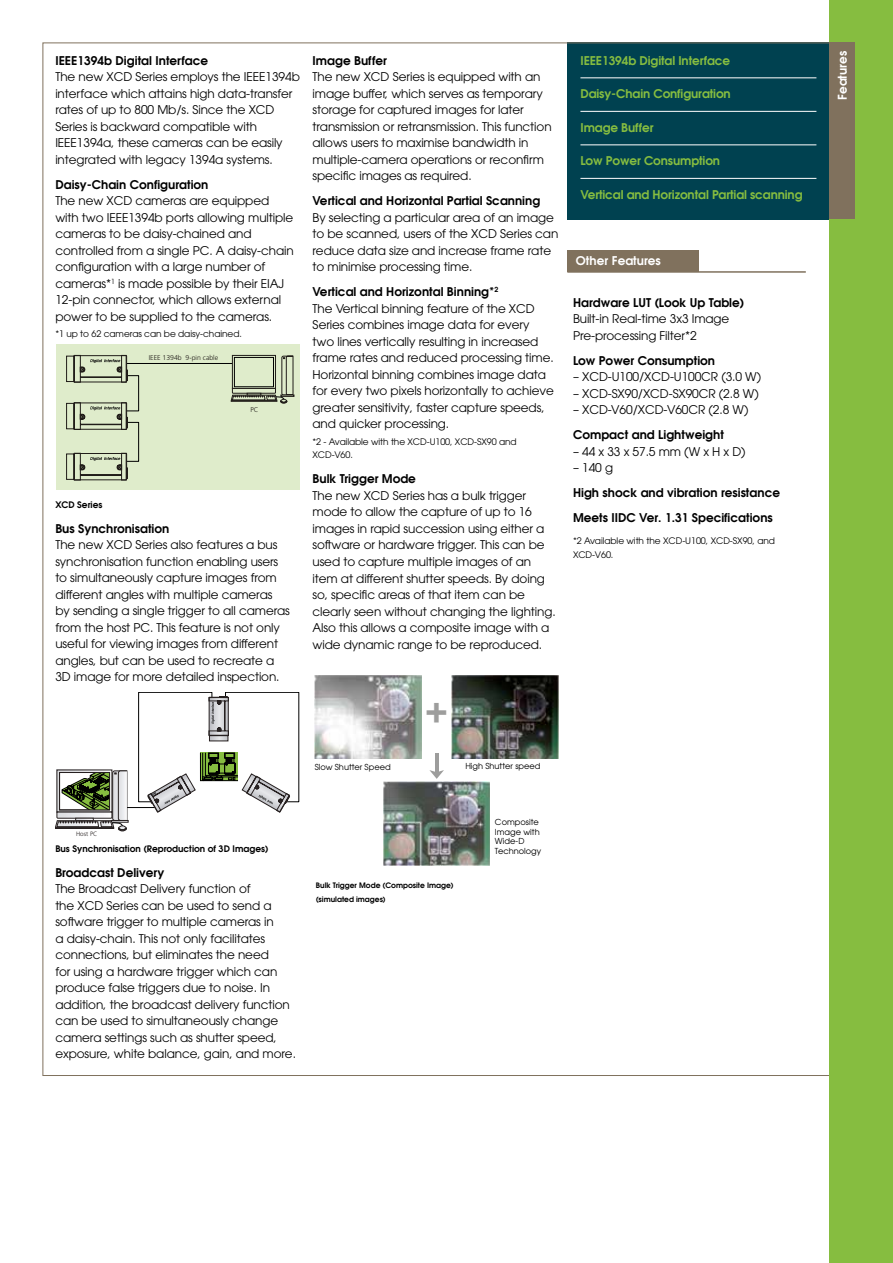
<style>
.page{position:relative;width:893px;height:1263px;background:#fff}
.page>*{position:absolute;margin:0;border:0;box-sizing:border-box;transform-origin:0 0}
.t1{font:600 38.7px "Avant Garde";color:#9d9d9c}
.t2{font:12px/16.5px "ITC Avant Garde Pro";letter-spacing:-.01em;color:#000}
.t3{font:600 12px/25px "Avant Garde";color:#000}
.t4{font:600 12px "Avant Garde";letter-spacing:-.01em;color:#86bd40}
.t5{font:600 12px "Avant Garde";color:#fff}
.t6{font:9px/13.5px "ITC Avant Garde Pro";letter-spacing:-.01em;color:#000}
.t7{font:600 9px "Avant Garde";color:#000}
.t8{font:8.25px/9.8px "Avant Garde";color:#000}
.t9{font:600 7.5px "Avant Garde";color:#000}
.t10{font:300 6.9px "Frutiger";color:#262020}
.t11{font:300 6.3px "Frutiger";color:#262020}
</style>
<div class="page">
<div style="left:567px;top:43px;width:271px;height:177px;background:#004150"></div>
<div style="left:829px;top:0;width:64px;height:1263px;background:#86bd40"></div>
<hr style="left:580px;top:77px;width:236px;height:1px;background:#fff">
<hr style="left:580px;top:111px;width:236px;height:1px;background:#fff">
<hr style="left:580px;top:144px;width:236px;height:1px;background:#fff">
<hr style="left:580px;top:178px;width:236px;height:1px;background:#fff">
<div style="left:829px;top:43px;width:26px;height:176px;background:#80715d"></div>
<div style="left:567px;top:251px;width:131px;height:21px;background:#80715d"></div>
<hr style="left:567px;top:271px;width:239px;height:2px;background:#80715d">
<div style="left:56px;top:344px;width:244px;height:146px;background:#dfeccb"></div>
<svg style="left:66px;top:355px;width:228px;height:125px"></svg>
<svg style="left:55px;top:692px;width:244px;height:139px"></svg>
<div style="left:59px;top:772px;width:51px;height:38px;border:1px solid #262020"></div>
<img style="left:315px;top:676px;width:106px;height:83px">
<img style="left:452px;top:676px;width:106px;height:83px">
<img style="left:383px;top:782px;width:107px;height:83px">
<hr style="left:435px;top:753px;width:3px;height:21px;background:#9d9d9c">
<svg style="left:429px;top:770px;width:15px;height:9px"></svg>
<p class="t3" style="left:55px;top:48px;width:154px">IEEE1394b Digital Interface</p>
<p class="t2" style="left:55px;top:69px;width:246px">The new XCD Series employs the IEEE1394b interface which attains high data-transfer rates of up to 800 Mb/s. Since the XCD Series is backward compatible with IEEE1394a, these cameras can be easily integrated with legacy 1394a systems.</p>
<p class="t3" style="left:55px;top:172px;width:155px">Daisy-Chain Configuration</p>
<p class="t2" style="left:55px;top:193px;width:240px">The new XCD cameras are equipped with two IEEE1394b ports allowing multiple cameras to be daisy-chained and controlled from a single PC. A daisy-chain configuration with a large number of cameras*<sup>1</sup> is made possible by their EIAJ 12-pin connector, which allows external power to be supplied to the cameras.</p>
<p class="t6" style="left:55px;top:327px;width:188px">*1 up to 62 cameras can be daisy-chained.</p>
<p class="t10" style="left:149px;top:354px;width:71px">IEEE 1394b 9-pin cable</p>
<p class="t10" style="left:250px;top:406px;width:10px">PC</p>
<p class="t7" style="left:55px;top:498px;width:49px">XCD Series</p>
<p class="t3" style="left:55px;top:516px;width:116px">Bus Synchronisation</p>
<p class="t2" style="left:55px;top:536px;width:236px">The new XCD Series also features a bus synchronisation function enabling users to simultaneously capture images from different angles with multiple cameras by sending a single trigger to all cameras from the host PC. This feature is not only useful for viewing images from different angles, but can be used to recreate a 3D image for more detailed inspection.</p>
<p class="t3" style="left:313px;top:48px;width:76px">Image Buffer</p>
<p class="t2" style="left:313px;top:69px;width:241px">The new XCD Series is equipped with an image buffer, which serves as temporary storage for captured images for later transmission or retransmission. This function allows users to maximise bandwidth in multiple-camera operations or reconfirm specific images as required.</p>
<p class="t3" style="left:313px;top:188px;width:229px">Vertical and Horizontal Partial Scanning</p>
<p class="t2" style="left:313px;top:209px;width:247px">By selecting a particular area of an image to be scanned, users of the XCD Series can reduce data size and increase frame rate to minimise processing time.</p>
<p class="t3" style="left:313px;top:279px;width:187px">Vertical and Horizontal Binning*<sup>2</sup></p>
<p class="t2" style="left:313px;top:300px;width:243px">The Vertical binning feature of the XCD Series combines image data for every two lines vertically resulting in increased frame rates and reduced processing time.<br>Horizontal binning combines image data for every two pixels horizontally to achieve greater sensitivity, faster capture speeds, and quicker processing.</p>
<p class="t6" style="left:313px;top:435px;width:206px">*2 - Available with the XCD-U100, XCD-SX90 and<br>XCD-V60.</p>
<p class="t3" style="left:313px;top:466px;width:105px">Bulk Trigger Mode</p>
<p class="t2" style="left:313px;top:487px;width:245px">The new XCD Series has a bulk trigger mode to allow the capture of up to 16 images in rapid succession using either a software or hardware trigger. This can be used to capture multiple images of an item at different shutter speeds. By doing so, specific areas of that item can be clearly seen without changing the lighting.<br>Also this allows a composite image with a wide dynamic range to be reproduced.</p>
<h1 class="t1" style="left:425px;top:685px;width:25px">+</h1>
<p class="t4" style="left:580px;top:52px;width:151px">IEEE1394b Digital Interface</p>
<p class="t4" style="left:580px;top:86px;width:152px">Daisy-Chain Configuration</p>
<p class="t4" style="left:580px;top:119px;width:75px">Image Buffer</p>
<p class="t4" style="left:580px;top:153px;width:141px">Low Power Consumption</p>
<p class="t4" style="left:580px;top:186px;width:224px">Vertical and Horizontal Partial scanning</p>
<p class="t5" style="left:576px;top:253px;width:86px">Other Features</p>
<p class="t3" style="left:573px;top:290px;width:173px">Hardware LUT (Look Up Table)</p>
<p class="t2" style="left:573px;top:311px;width:158px">Built-in Real-time 3x3 Image<br>Pre-processing Filter*2</p>
<p class="t3" style="left:573px;top:348px;width:144px">Low Power Consumption</p>
<p class="t2" style="left:573px;top:369px;width:190px">– XCD-U100/XCD-U100CR (3.0 W)</p>
<p class="t2" style="left:573px;top:385px;width:187px">– XCD-SX90/XCD-SX90CR (2.8 W)</p>
<p class="t2" style="left:573px;top:402px;width:177px">– XCD-V60/XCD-V60CR (2.8 W)</p>
<p class="t3" style="left:573px;top:422px;width:152px">Compact and Lightweight</p>
<p class="t2" style="left:573px;top:443px;width:174px">– 44 x 33 x 57.5 mm (W x H x D)</p>
<p class="t2" style="left:573px;top:460px;width:42px">– 140 g</p>
<p class="t3" style="left:573px;top:480px;width:209px">High shock and vibration resistance<br>Meets IIDC Ver. 1.31 Specifications</p>
<p class="t6" style="left:573px;top:534px;width:204px">*2 Available with the XCD-U100, XCD-SX90, and<br>XCD-V60.</p>
<p class="t8" style="left:315px;top:762px;width:78px">Slow Shutter Speed</p>
<p class="t8" style="left:465px;top:760px;width:77px">High Shutter speed</p>
<p class="t11" style="left:76px;top:830px;width:23px">Host PC</p>
<p class="t7" style="left:55px;top:842px;width:215px">Bus Synchronisation (Reproduction of 3D Images)</p>
<p class="t3" style="left:55px;top:859px;width:110px">Broadcast Delivery</p>
<p class="t2" style="left:55px;top:880px;width:242px">The Broadcast Delivery function of<br>the XCD Series can be used to send a software trigger to multiple cameras in<br>a daisy-chain. This not only facilitates connections, but eliminates the need<br>for using a hardware trigger which can produce false triggers due to noise. In addition, the broadcast delivery function can be used to simultaneously change camera settings such as shutter speed, exposure, white balance, gain, and more.</p>
<p class="t9" style="left:316px;top:880px;width:139px">Bulk Trigger Mode (Composite Image)</p>
<p class="t9" style="left:316px;top:895px;width:72px">(simulated images)</p>
<p class="t8" style="left:495px;top:817px;width:48px">Composite<br>Image with<br>Wide-D<br>Technology</p>
<p class="t5" style="left:834px;top:100px;width:50px;rotate:-90deg">Features</p>
</div>
